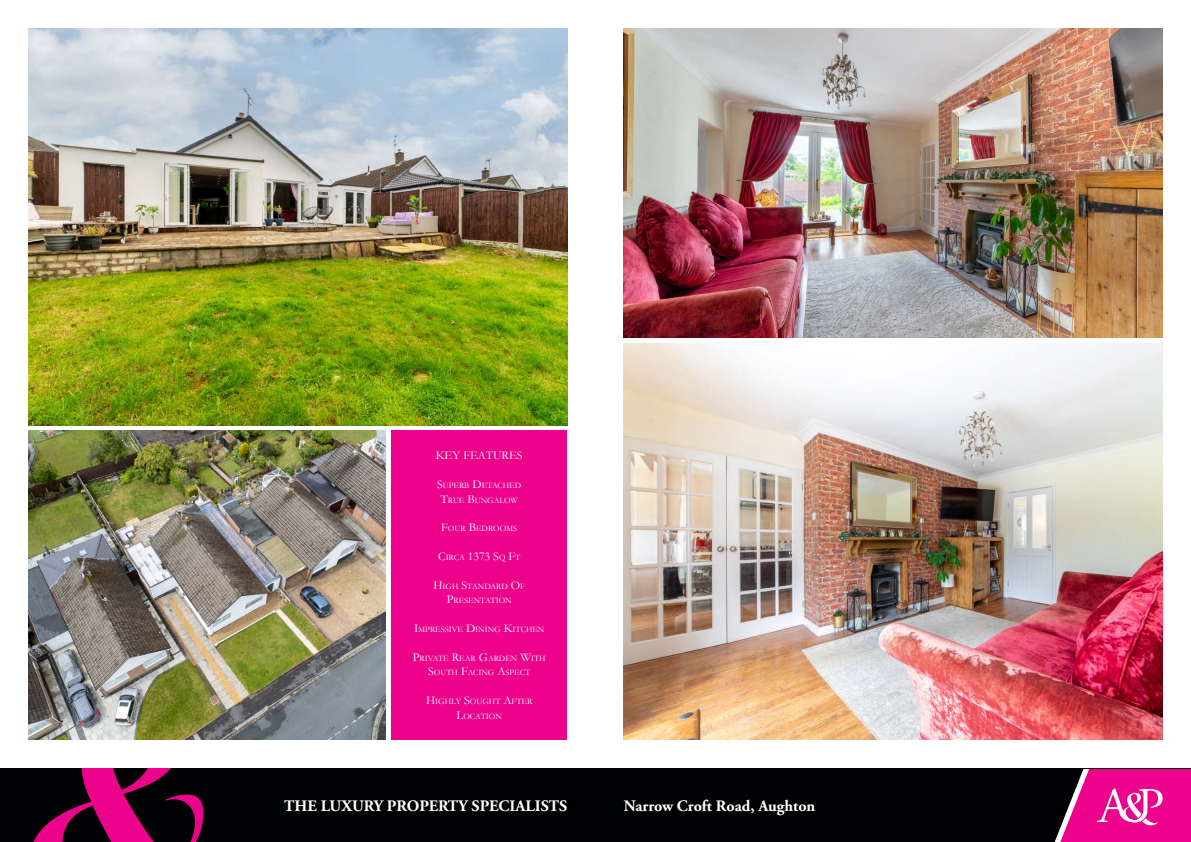
<style>
.page{position:relative;width:1191px;height:842px;background:#fff}
.page>*{position:absolute;margin:0;border:0;box-sizing:border-box;transform-origin:0 0}
.t1{font:700 16px "Adobe Garamond Pro";color:#fff}
.t2{font:12px "Garamond";color:#fff}
.t3{font:12px "Garamond";color:#fff}
.t4{font:8.4px/14.4px "Garamond";color:#fff;text-align:center}
.s1{font-size:12px}
.s2{font-size:8.4px}
</style>
<div class="page">
<div style="left:0;top:769px;width:1191px;height:73px;background:#010203"></div>
<svg style="left:33px;top:769px;width:171px;height:73px"></svg>
<svg style="left:1054px;top:769px;width:137px;height:73px;background:#d51e89"></svg>
<img style="left:28px;top:28px;width:539px;height:397px">
<img style="left:28px;top:431px;width:358px;height:309px">
<div style="left:391px;top:431px;width:176px;height:309px;background:#ed028c"></div>
<img style="left:624px;top:343px;width:538px;height:397px">
<img style="left:624px;top:28px;width:538px;height:309px">
<p class="t3" style="left:436px;top:448px;width:89px">KEY FEATURES</p>
<p class="t4" style="left:437px;top:478px;width:85px"><span class="s1">S</span>UPERB <span class="s1">D</span>ETACHED</p>
<p class="t4" style="left:440px;top:493px;width:79px"><span class="s1">T</span>RUE <span class="s1">B</span>UNGALOW</p>
<p class="t4" style="left:441px;top:521px;width:77px"><span class="s1">F</span>OUR <span class="s1">B</span>EDROOMS</p>
<p class="t2" style="left:438px;top:548px;width:84px">C<span class="s2">IRCA</span> 1373 S<span class="s2">Q</span> F<span class="s2">T</span></p>
<p class="t4" style="left:433px;top:579px;width:92px"><span class="s1">H</span>IGH <span class="s1">S</span>TANDARD <span class="s1">O</span>F</p>
<p class="t4" style="left:447px;top:593px;width:67px"><span class="s1">P</span>RESENTATION</p>
<p class="t4" style="left:414px;top:622px;width:132px"><span class="s1">I</span>MPRESSIVE <span class="s1">D</span>INING <span class="s1">K</span>ITCHEN</p>
<p class="t4" style="left:413px;top:651px;width:134px"><span class="s1">P</span>RIVATE <span class="s1">R</span>EAR <span class="s1">G</span>ARDEN <span class="s1">W</span>ITH<br><span class="s1">S</span>OUTH <span class="s1">F</span>ACING <span class="s1">A</span>SPECT</p>
<p class="t4" style="left:426px;top:694px;width:108px"><span class="s1">H</span>IGHLY <span class="s1">S</span>OUGHT <span class="s1">A</span>FTER</p>
<p class="t4" style="left:456px;top:709px;width:47px"><span class="s1">L</span>OCATION</p>
<p class="t1" style="left:284px;top:797px;width:284px">THE LUXURY PROPERTY SPECIALISTS</p>
<p class="t1" style="left:624px;top:797px;width:193px">Narrow Croft Road, Aughton</p>
</div>
